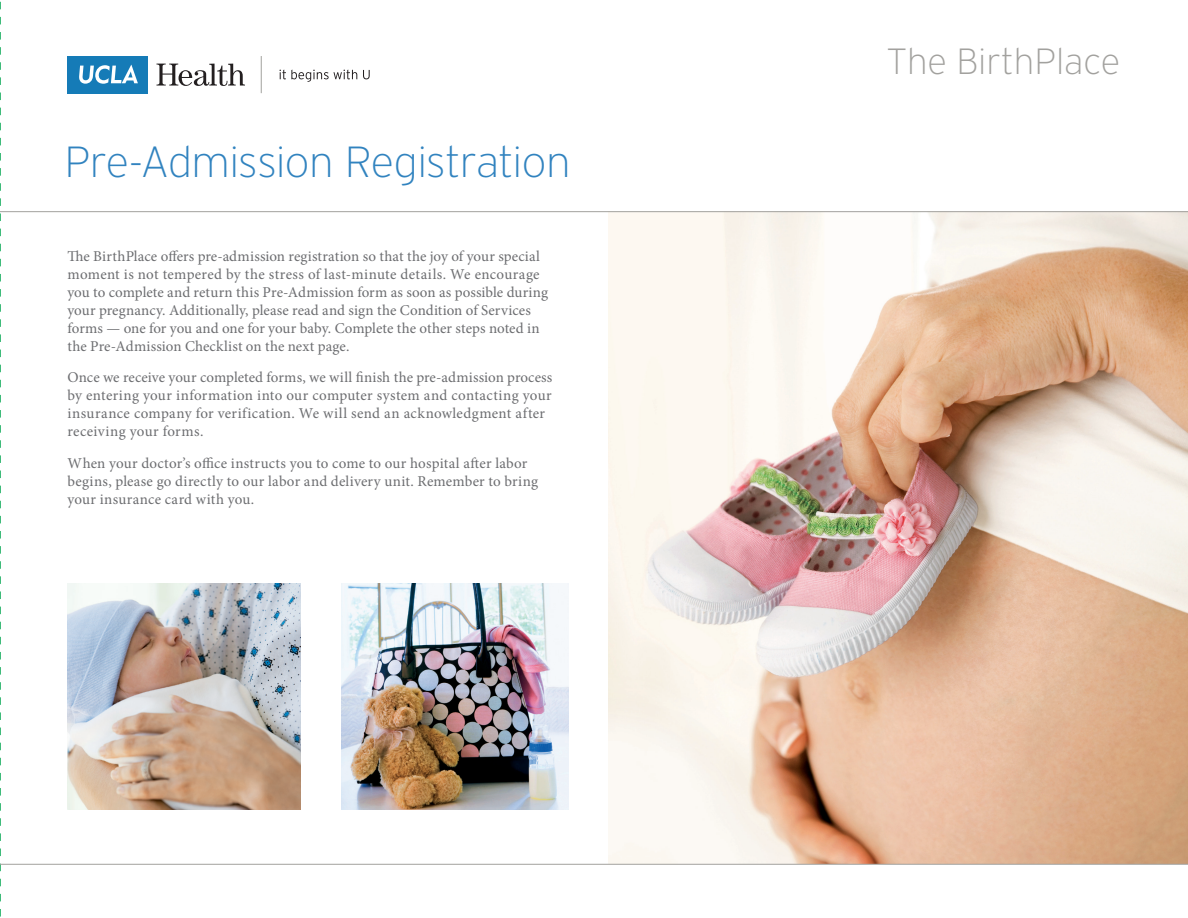
<style>
.page{position:relative;width:1188px;height:918px;background:#fff}
.page>*{position:absolute;margin:0;border:0;box-sizing:border-box;transform-origin:0 0}
.t1{font:200 43.5px "Interstate";letter-spacing:-.015em;color:#3183bf}
.t2{font:200 36.45px "Interstate";color:#a2a19e}
.t3{font:15px/18px "Minion Pro";letter-spacing:.01em;color:#6c6d70}
</style>
<div class="page">
<hr style="left:261px;top:56px;width:1px;height:37px;background:#a2a19e">
<svg style="left:280px;top:70px;width:77px;height:12px"></svg>
<svg style="left:363px;top:70px;width:7px;height:9px"></svg>
<div style="left:68px;top:56px;width:80px;height:37px;background:#157bb7"></div>
<svg style="left:79px;top:65px;width:59px;height:19px"></svg>
<svg style="left:156px;top:64px;width:89px;height:22px"></svg>
<img style="left:609px;top:212px;width:579px;height:652px">
<hr style="left:0;top:211px;width:1188px;height:1px;background:#a2a19e">
<img style="left:68px;top:583px;width:233px;height:227px">
<img style="left:341px;top:583px;width:227px;height:227px">
<svg style="left:0;top:1px;width:1px;height:916px"></svg>
<hr style="left:0;top:864px;width:1188px;height:1px;background:#a2a19e">
<h1 class="t1" style="left:64px;top:138px;width:508px">Pre-Admission Registration</h1>
<p class="t3" style="left:68px;top:247px;width:482px">The BirthPlace offers pre-admission registration so that the joy of your special moment is not tempered by the stress of last-minute details. We encourage you to complete and return this Pre-Admission form as soon as possible during your pregnancy. Additionally, please read and sign the Condition of Services forms — one for you and one for your baby. Complete the other steps noted in the Pre-Admission Checklist on the next page.</p>
<p class="t3" style="left:68px;top:368px;width:486px">Once we receive your completed forms, we will finish the pre-admission process by entering your information into our computer system and contacting your insurance company for verification. We will send an acknowledgment after receiving your forms.</p>
<p class="t3" style="left:68px;top:454px;width:472px">When your doctor’s office instructs you to come to our hospital after labor begins, please go directly to our labor and delivery unit. Remember to bring your insurance card with you.</p>
<h2 class="t2" style="left:887px;top:41px;width:235px">The BirthPlace</h2>
</div>
